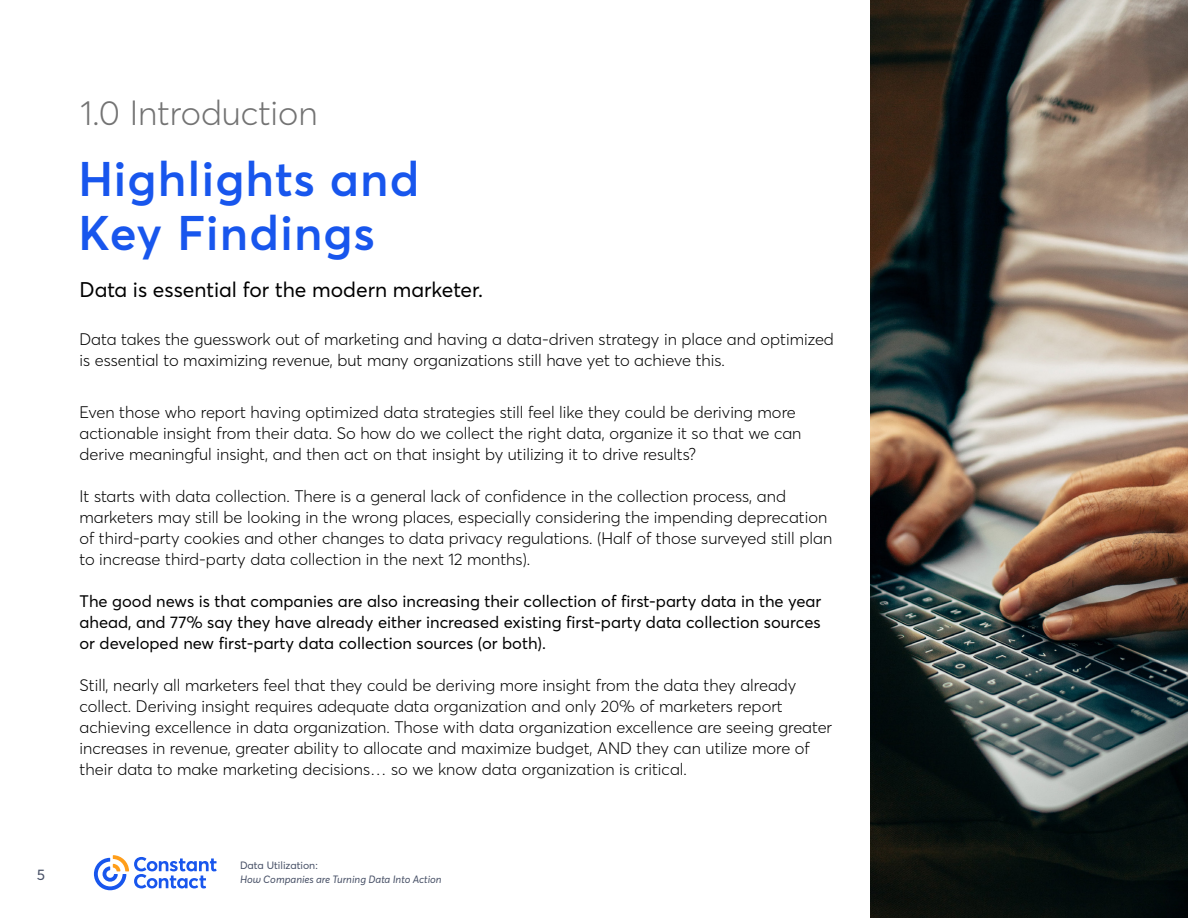
<style>
.page{position:relative;width:1188px;height:918px;background:#fff}
.page>*{position:absolute;margin:0;border:0;box-sizing:border-box;transform-origin:0 0}
.section_heading{font:600 48px/54px "CT Sans";letter-spacing:.02em;color:#1856ed}
.Heading{font:300 34.5px "CT Sans";color:#737373}
.section_heading-2{font:21px "CT Sans";color:#000}
.Paragraph_Style_6_11{font:300 16.5px/21px "CT Sans";color:#000}
.Paragraph_Style_5{font:300 16.5px/21px "CT Sans";color:#000}
.body_copy{font:300 16.5px/21px "CT Sans";color:#000}
.body_copy-2{font:16.5px/21px "CT Sans";color:#000;text-align:justify}
.section_heading-3{font:300 16.5px/21px "CT Sans";color:#000}
.t1{font:15px "CT Sans";color:#475066}
.t2{font:italic 10.5px "CT Sans";color:#475066}
.t3{font:10.5px "CT Sans";color:#475066}
</style>
<div class="page">
<svg style="left:94px;top:855px;width:123px;height:35px"></svg>
<img style="left:870px;top:0;width:318px;height:918px">
<p class="t1" style="left:37px;top:864px;width:10px">5</p>
<p class="Heading" style="left:81px;top:89px;width:239px">1.0 Introduction</p>
<p class="section_heading" style="left:78px;top:150px;width:343px">Highlights and<br>Key Findings</p>
<p class="section_heading-2" style="left:80px;top:275px;width:405px">Data is essential for the modern marketer.</p>
<p class="section_heading-3" style="left:80px;top:328px;width:756px">Data takes the guesswork out of marketing and having a data-driven strategy in place and optimized is essential to maximizing revenue, but many organizations still have yet to achieve this.</p>
<p class="body_copy" style="left:80px;top:401px;width:724px">Even those who report having optimized data strategies still feel like they could be deriving more actionable insight from their data. So how do we collect the right data, organize it so that we can derive meaningful insight, and then act on that insight by utilizing it to drive results?</p>
<p class="Paragraph_Style_5" style="left:80px;top:485px;width:754px">It starts with data collection. There is a general lack of confidence in the collection process, and marketers may still be looking in the wrong places, especially considering the impending deprecation of third-party cookies and other changes to data privacy regulations. (Half of those surveyed still plan to increase third-party data collection in the next 12 months).</p>
<p class="body_copy-2" style="left:80px;top:590px;width:743px">The good news is that companies are also increasing their collection of first-party data in the year ahead, and 77% say they have already either increased existing first-party data collection sources or developed new first-party data collection sources (or both).</p>
<p class="Paragraph_Style_6_11" style="left:80px;top:674px;width:754px">Still, nearly all marketers feel that they could be deriving more insight from the data they already collect. Deriving insight requires adequate data organization and only 20% of marketers report achieving excellence in data organization. Those with data organization excellence are seeing greater increases in revenue, greater ability to allocate and maximize budget, AND they can utilize more of their data to make marketing decisions… so we know data organization is critical.</p>
<p class="t3" style="left:240px;top:858px;width:79px">Data Utilization:</p>
<p class="t2" style="left:240px;top:872px;width:203px">How Companies are Turning Data Into Action</p>
</div>
